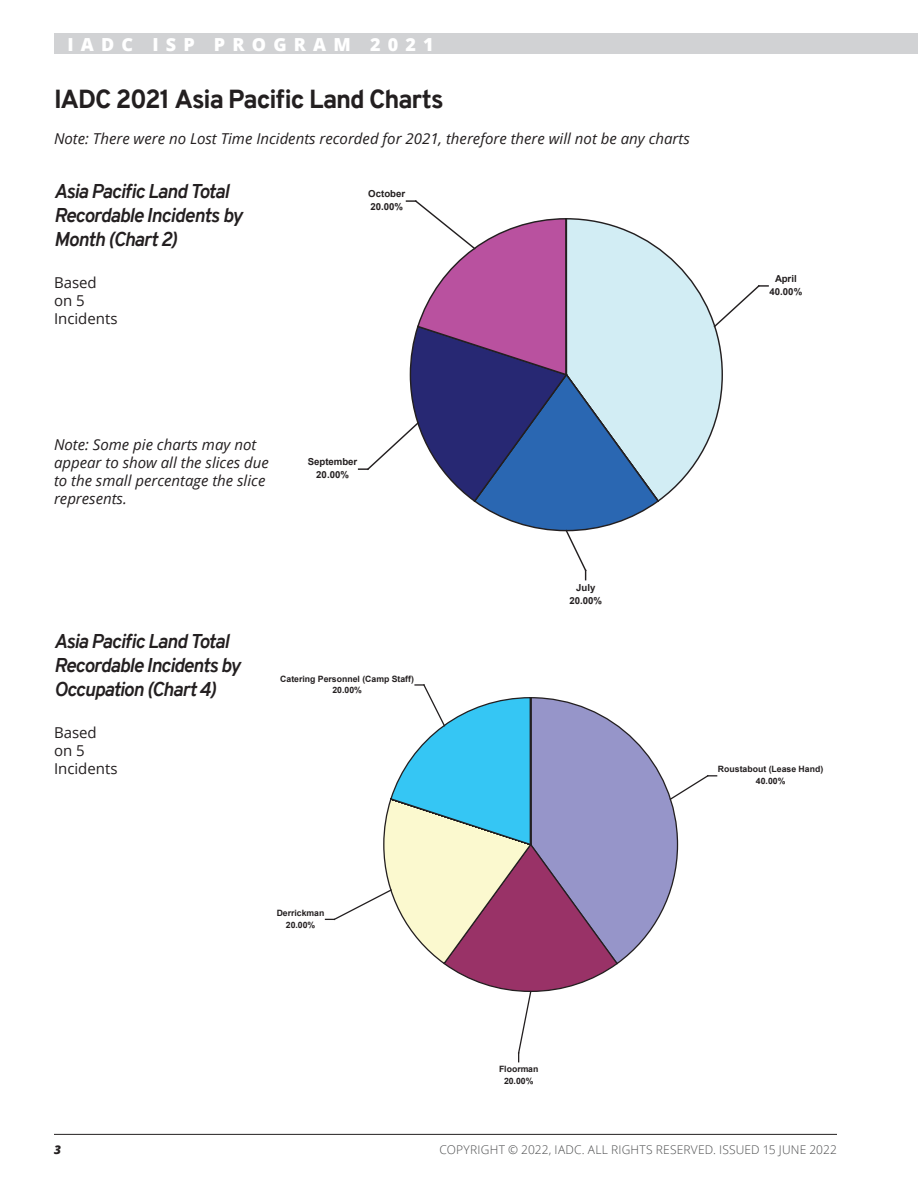
<style>
.page{position:relative;width:918px;height:1188px;background:#fff}
.page>*{position:absolute;margin:0;border:0;box-sizing:border-box;transform-origin:0 0}
.t1{font:800 25.5px "Overpass";letter-spacing:-.04em;color:#231f20}
.t2{font:italic 700 19.5px/24px "Overpass";letter-spacing:-.045em;color:#231f20}
.t3{font:800 18px "Open Sans";letter-spacing:.4em;color:#fff}
.t4{font:italic 15px/18px "Open Sans";color:#231f20}
.t5{font:15px/18px "Open Sans";color:#231f20}
.t6{font:300 12px "Open Sans";letter-spacing:.015em;color:#4b4c4d}
.t7{font:italic 800 12px "Open Sans";color:#231f20}
.t8{font:700 9.6px/13px "Arial";color:#231f20;text-align:center}
.t9{font:700 8.7px/11.7px "Arial";color:#231f20;text-align:center}
</style>
<div class="page">
<div style="left:54px;top:34px;width:864px;height:20px;background:#d1d2d4"></div>
<hr style="left:54px;top:1134px;width:783px;height:1px;background:#231f20">
<svg style="left:660px;top:249px;width:63px;height:252px"></svg>
<svg style="left:713px;top:284px;width:55px;height:44px"></svg>
<svg style="left:359px;top:200px;width:301px;height:380px"></svg>
<svg style="left:326px;top:684px;width:391px;height:378px"></svg>
<p class="t3" style="left:68px;top:31px;width:368px">IADC ISP PROGRAM 2021</p>
<h1 class="t1" style="left:54px;top:81px;width:391px">IADC 2021 Asia Pacific Land Charts</h1>
<p class="t4" style="left:54px;top:129px;width:637px">Note: There were no Lost Time Incidents recorded for 2021, therefore there will not be any charts</p>
<h2 class="t2" style="left:54px;top:179px;width:190px">Asia Pacific Land Total<br>Recordable Incidents by<br>Month (Chart 2)</h2>
<p class="t5" style="left:54px;top:273px;width:65px">Based on 5<br>Incidents</p>
<p class="t8" style="left:368px;top:188px;width:38px;text-align:left">October<br>20.00%</p>
<p class="t4" style="left:54px;top:435px;width:216px">Note: Some pie charts may not appear to show all the slices due to the small percentage the slice represents.</p>
<p class="t8" style="left:308px;top:456px;width:51px">September<br>20.00%</p>
<h2 class="t2" style="left:54px;top:629px;width:188px">Asia Pacific Land Total<br>Recordable Incidents by<br>Occupation (Chart 4)</h2>
<p class="t5" style="left:54px;top:723px;width:65px">Based on 5<br>Incidents</p>
<p class="t9" style="left:280px;top:673px;width:135px">Catering Personnel (Camp Staff)<br>20.00%</p>
<p class="t9" style="left:277px;top:907px;width:49px">Derrickman<br>20.00%</p>
<p class="t8" style="left:569px;top:582px;width:34px">July<br>20.00%</p>
<p class="t8" style="left:770px;top:272px;width:34px">April<br>40.00%</p>
<p class="t9" style="left:718px;top:764px;width:107px">Roustabout (Lease Hand)<br>40.00%</p>
<p class="t7" style="left:54px;top:1141px;width:8px">3</p>
<p class="t9" style="left:499px;top:1063px;width:41px">Floorman<br>20.00%</p>
<p class="t6" style="left:440px;top:1142px;width:399px">COPYRIGHT © 2022, IADC. ALL RIGHTS RESERVED. ISSUED 15 JUNE 2022</p>
</div>
